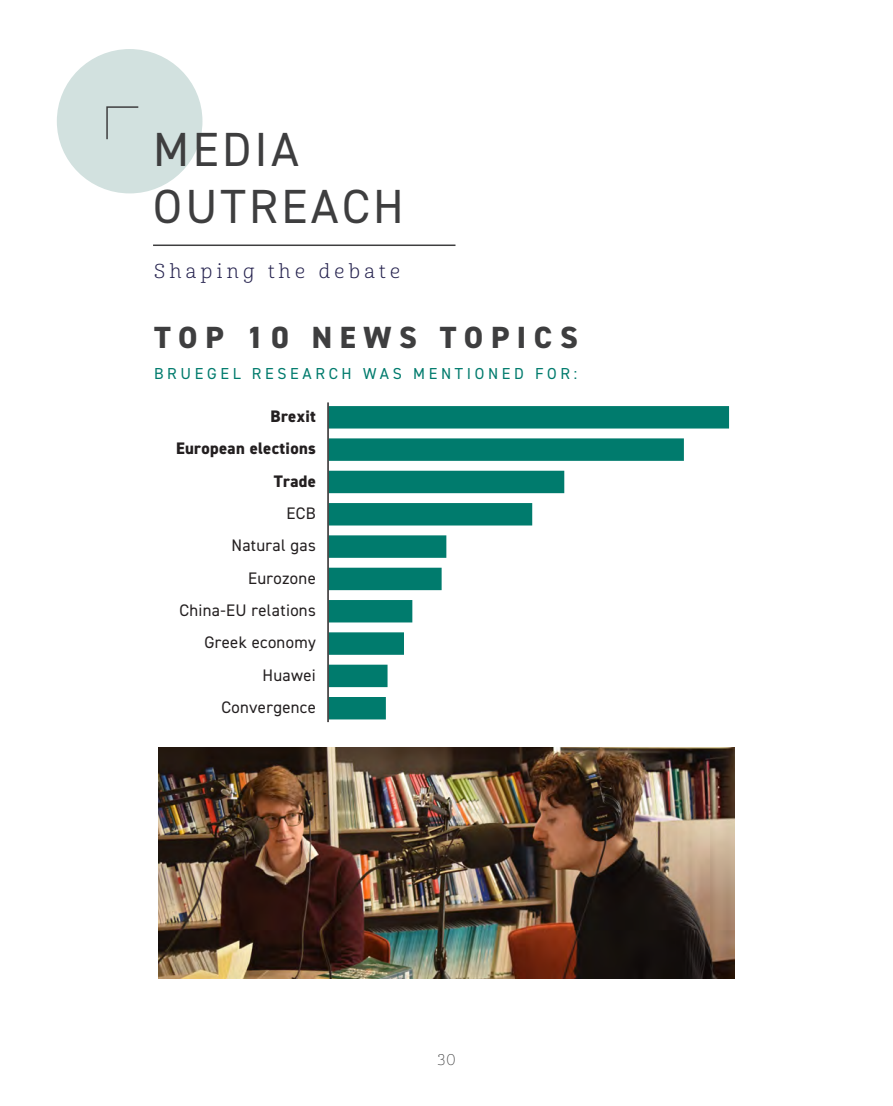
<style>
.page{position:relative;width:893px;height:1106px;background:#fff}
.page>*{position:absolute;margin:0;border:0;box-sizing:border-box;transform-origin:0 0}
.t1{font:48px "DIN2014";letter-spacing:.07em;color:#3e3e3f}
.t2{font:800 30.75px "DIN2014";letter-spacing:.25em;color:#3e3e3f}
.t3{font:19.5px "Cabrito Nor Boo";letter-spacing:.23em;color:#26234f}
.t4{font:16.65px/32.2px "DIN2014";letter-spacing:.02em;color:#231f20;text-align:right}
.t5{font:15.9px "DIN2014";letter-spacing:.23em;color:#007b6d}
.t6{font:15px "Cabrito Nor Thi";color:#3e3e3f}
.s1{font-weight:800}
</style>
<div class="page">
<svg style="left:327px;top:406px;width:403px;height:317px"></svg>
<hr style="left:327px;top:402px;width:2px;height:320px;background:#231f20">
<div style="left:57px;top:49px;width:145px;height:144px;background:#d2e1df;border-radius:50%"></div>
<svg style="left:106px;top:106px;width:33px;height:34px"></svg>
<hr style="left:153px;top:244px;width:302px;height:2px;background:#3e3e3f">
<img style="left:159px;top:747px;width:575px;height:231px">
<p class="t1" style="left:153px;top:119px;width:147px">MEDIA</p>
<p class="t1" style="left:153px;top:176px;width:252px">OUTREACH</p>
<p class="t3" style="left:154px;top:260px;width:248px">Shaping the debate</p>
<p class="t2" style="left:154px;top:317px;width:425px">TOP 10 NEWS TOPICS</p>
<p class="t5" style="left:154px;top:363px;width:424px">BRUEGEL RESEARCH WAS MENTIONED FOR:</p>
<p class="t4" style="left:176px;top:400px;width:141px"><span class="s1">Brexit<br>European elections<br>Trade<br></span>ECB<br>Natural gas<br>Eurozone<br>China-EU relations<br>Greek economy<br>Huawei<br>Convergence</p>
<p class="t6" style="left:437px;top:1050px;width:20px">30</p>
</div>
